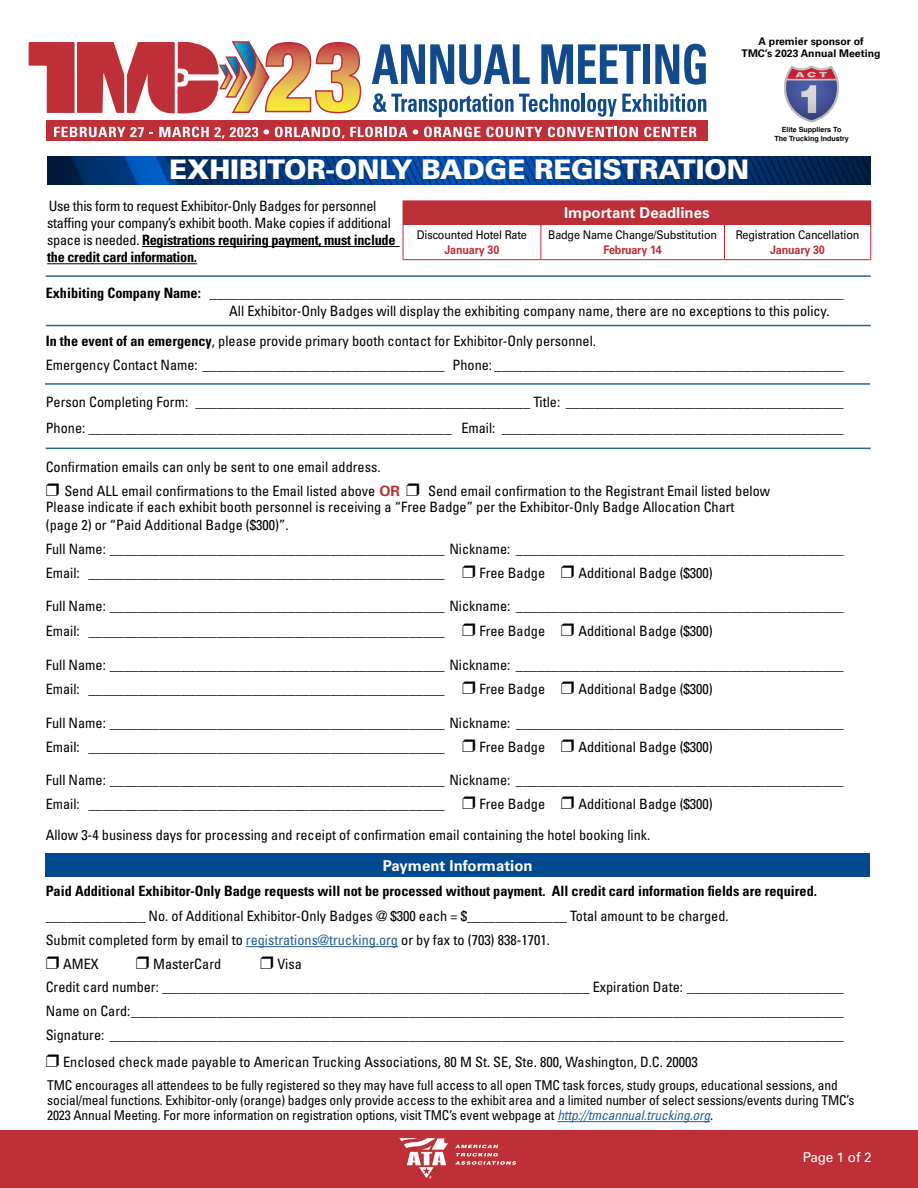
<style>
.page{position:relative;width:918px;height:1188px;background:#fff}
.page>*{position:absolute;margin:0;border:0;box-sizing:border-box;transform-origin:0 0}
.t1{font:900 27px "Univers";letter-spacing:-.005em;color:#fff}
.t2{font:700 15px "Univers";color:#fff}
.t3{font:700 condensed 14.25px/24px "Univers";color:#000}
.t4{font:condensed 14.25px/24px "Univers";color:#000}
.t5{font:condensed 14.25px/17.2px "Univers";letter-spacing:-.02em;color:#000}
.t6{font:condensed 13.5px/15px "Univers";letter-spacing:-.01em;color:#000}
.t7{font:13.5px "Univers";letter-spacing:-.01em;color:#fff}
.t8{font:12px "Univers";letter-spacing:-.015em;color:#000;scale:.9 1}
.t9{font:700 12px "Univers";letter-spacing:-.015em;color:#bd2f37;scale:.9 1}
.t10{font:700 10.5px/12.6px "Univers";color:#000;text-align:center}
.t11{font:700 7.2px/8.6px "Helvetica";color:#000;text-align:center}
.s1{font-weight:700}
.s2{font-weight:400}
.s3{font-weight:700;font-stretch:normal;color:#be2f37}
.s4{color:#215e9e}
.s5{font-style:italic;color:#215e9e}
</style>
<div class="page">
<hr style="left:142px;top:246px;width:258px;height:1px;background:#000">
<hr style="left:47px;top:263px;width:150px;height:1px;background:#000">
<div style="left:403px;top:201px;width:468px;height:23px;background:#bd2f37"></div>
<hr style="left:403px;top:225px;width:1px;height:34px;background:#d2232a">
<hr style="left:541px;top:225px;width:1px;height:34px;background:#d2232a">
<hr style="left:724px;top:225px;width:1px;height:34px;background:#d2232a">
<hr style="left:870px;top:225px;width:1px;height:34px;background:#d2232a">
<hr style="left:403px;top:259px;width:138px;height:1px;background:#d2232a">
<hr style="left:541px;top:259px;width:184px;height:1px;background:#d2232a">
<hr style="left:724px;top:259px;width:147px;height:1px;background:#d2232a">
<hr style="left:403px;top:224px;width:138px;height:1px;background:#bd2f37">
<hr style="left:541px;top:224px;width:184px;height:1px;background:#bd2f37">
<hr style="left:724px;top:224px;width:147px;height:1px;background:#bd2f37">
<hr style="left:246px;top:946px;width:152px;height:1px;background:#215e9e">
<div style="left:46px;top:854px;width:824px;height:23px;background:#004990"></div>
<hr style="left:46px;top:275px;width:825px;height:2px;background:#2a6490">
<hr style="left:46px;top:325px;width:825px;height:1px;background:#2a6490">
<hr style="left:45px;top:383px;width:825px;height:2px;background:#2a6490">
<hr style="left:46px;top:448px;width:825px;height:1px;background:#2a6490">
<svg style="left:784px;top:65px;width:55px;height:57px"></svg>
<svg style="left:372px;top:44px;width:158px;height:41px"></svg>
<svg style="left:541px;top:44px;width:100px;height:40px"></svg>
<div style="left:643px;top:44px;width:7px;height:40px;background:#124b8d"></div>
<svg style="left:655px;top:44px;width:51px;height:41px"></svg>
<svg style="left:373px;top:93px;width:207px;height:24px"></svg>
<hr style="left:582px;top:94px;width:3px;height:18px;background:#124b8d">
<svg style="left:587px;top:94px;width:119px;height:23px"></svg>
<div style="left:47px;top:121px;width:661px;height:20px;background:#bf2f38"></div>
<svg style="left:54px;top:127px;width:99px;height:10px"></svg>
<svg style="left:159px;top:127px;width:99px;height:11px"></svg>
<svg style="left:264px;top:129px;width:5px;height:6px"></svg>
<svg style="left:275px;top:127px;width:143px;height:11px"></svg>
<svg style="left:424px;top:127px;width:118px;height:10px"></svg>
<svg style="left:548px;top:127px;width:90px;height:10px"></svg>
<svg style="left:644px;top:127px;width:52px;height:10px"></svg>
<svg style="left:29px;top:41px;width:333px;height:73px"></svg>
<img style="left:48px;top:156px;width:823px;height:28px">
<div style="left:0;top:1131px;width:918px;height:57px;background:#be2f37"></div>
<svg style="left:455px;top:1145px;width:61px;height:20px"></svg>
<svg style="left:399px;top:1138px;width:49px;height:41px"></svg>
<hr style="left:557px;top:1121px;width:153px;height:1px;background:#215e9e">
<p class="t10" style="left:742px;top:35px;width:140px">A premier sponsor of<br>TMC’s 2023 Annual Meeting</p>
<h1 class="t1" style="left:169px;top:153px;width:582px">EXHIBITOR-ONLY BADGE REGISTRATION</h1>
<p class="t11" style="left:774px;top:125px;width:76px">Elite Suppliers To<br>The Trucking Industry</p>
<p class="t5" style="left:47px;top:197px;width:350px">Use this form to request Exhibitor-Only Badges for personnel staffing your company’s exhibit booth. Make copies if additional space is needed. <span class="s1">Registrations requiring payment, must include the credit card information.</span></p>
<p class="t2" style="left:564px;top:204px;width:147px">Important Deadlines</p>
<p class="t8" style="left:548px;top:228px;width:189px">Badge Name Change/Substitution</p>
<p class="t9" style="left:604px;top:242px;width:66px">February 14</p>
<p class="t8" style="left:417px;top:228px;width:124px">Discounted Hotel Rate</p>
<p class="t9" style="left:445px;top:242px;width:62px">January 30</p>
<p class="t8" style="left:736px;top:228px;width:139px">Registration Cancellation</p>
<p class="t9" style="left:770px;top:242px;width:62px">January 30</p>
<p class="t3" style="left:46px;top:281px;width:799px">Exhibiting Company Name: _________________________________________________________________________________________</p>
<p class="t4" style="left:46px;top:296px;width:785px;line-height:30px;text-indent:183px">All Exhibitor-Only Badges will display the exhibiting company name, there are no exceptions to this policy.<br><span class="s1">In the event of an emergency</span>, please provide primary booth contact for Exhibitor-Only personnel.</p>
<p class="t3" style="left:46px;top:353px;width:799px"><span class="s2">Emergency Contact Name:</span> __________________________________ <span class="s2">Phone:</span> _________________________________________________</p>
<p class="t3" style="left:46px;top:389px;width:800px;line-height:25.5px"><span class="s2">Person Completing Form:</span> _______________________________________________ <span class="s2">Title:</span> _______________________________________<br><span class="s2">Phone:</span> ___________________________________________________ <span class="s2">Email:</span> ________________________________________________</p>
<p class="t4" style="left:64px;top:455px;width:337px;text-indent:-19px">Confirmation emails can only be sent to one email address.<br>Send ALL email confirmations to the Email listed above <span class="s3">OR</span></p>
<p class="t4" style="left:46px;top:482px;width:726px;line-height:17px;text-indent:382px">Send email confirmation to the Registrant Email listed below<br>Please indicate if each exhibit booth personnel is receiving a “Free Badge” per the Exhibitor-Only Badge Allocation Chart (page 2) or “Paid Additional Badge ($300)”.</p>
<p class="t3" style="left:46px;top:536px;width:799px;line-height:24.8px"><span class="s2">Full Name:</span> _______________________________________________ <span class="s2">Nickname:</span> ______________________________________________<br><span class="s2">Email:</span> __________________________________________________</p>
<p class="t4" style="left:479px;top:561px;width:67px">Free Badge</p>
<p class="t4" style="left:578px;top:561px;width:136px">Additional Badge ($300)</p>
<p class="t3" style="left:46px;top:594px;width:800px;line-height:24.8px"><span class="s2">Full Name:</span> _______________________________________________ <span class="s2">Nickname:</span> ______________________________________________<br><span class="s2">Email:</span> __________________________________________________</p>
<p class="t4" style="left:479px;top:619px;width:67px">Free Badge</p>
<p class="t4" style="left:578px;top:619px;width:136px">Additional Badge ($300)</p>
<p class="t3" style="left:46px;top:653px;width:800px"><span class="s2">Full Name:</span> _______________________________________________ <span class="s2">Nickname:</span> ______________________________________________<br><span class="s2">Email:</span> __________________________________________________</p>
<p class="t4" style="left:479px;top:677px;width:67px">Free Badge</p>
<p class="t4" style="left:578px;top:677px;width:136px">Additional Badge ($300)</p>
<p class="t3" style="left:46px;top:710px;width:800px"><span class="s2">Full Name:</span> _______________________________________________ <span class="s2">Nickname:</span> ______________________________________________<br><span class="s2">Email:</span> __________________________________________________</p>
<p class="t4" style="left:479px;top:734px;width:67px">Free Badge</p>
<p class="t4" style="left:578px;top:734px;width:136px">Additional Badge ($300)</p>
<p class="t3" style="left:46px;top:768px;width:800px"><span class="s2">Full Name:</span> _______________________________________________ <span class="s2">Nickname:</span> ______________________________________________<br><span class="s2">Email:</span> __________________________________________________</p>
<p class="t4" style="left:46px;top:789px;width:669px;line-height:30.8px;text-indent:533px">Additional Badge ($300)<br>Allow 3-4 business days for processing and receipt of confirmation email containing the hotel booking link.</p>
<p class="t4" style="left:479px;top:792px;width:67px">Free Badge</p>
<p class="t2" style="left:383px;top:857px;width:151px">Payment Information</p>
<p class="t3" style="left:46px;top:879px;width:773px">Paid Additional Exhibitor-Only Badge requests will not be processed without payment. All credit card information fields are required.</p>
<p class="t4" style="left:46px;top:904px;width:685px">______________ No. of Additional Exhibitor-Only Badges @ $300 each = $______________ Total amount to be charged.</p>
<p class="t4" style="left:46px;top:928px;width:506px">Submit completed form by email to <span class="s4">registrations@trucking.org</span> or by fax to (703) 838-1701.</p>
<p class="t4" style="left:63px;top:952px;width:37px">AMEX</p>
<p class="t4" style="left:153px;top:952px;width:70px">MasterCard</p>
<p class="t4" style="left:46px;top:953px;width:799px;line-height:22.5px;text-indent:232px">Visa<br>Credit card number: ____________________________________________________________ Expiration Date: ______________________</p>
<p class="t4" style="left:46px;top:998px;width:799px">Name on Card:____________________________________________________________________________________________________<br>Signature: _______________________________________________________________________________________________________</p>
<p class="t4" style="left:63px;top:1049px;width:636px">Enclosed check made payable to American Trucking Associations, 80 M St. SE, Ste. 800, Washington, D.C. 20003</p>
<p class="t6" style="left:47px;top:1078px;width:809px">TMC encourages all attendees to be fully registered so they may have full access to all open TMC task forces, study groups, educational sessions, and social/meal functions. Exhibitor-only (orange) badges only provide access to the exhibit area and a limited number of select sessions/events during TMC’s<br>2023 Annual Meeting. For more information on registration options, visit TMC’s event webpage at <span class="s5">http://tmcannual.trucking.org</span>.</p>
<p class="t7" style="left:803px;top:1149px;width:70px">Page 1 of 2</p>
</div>
